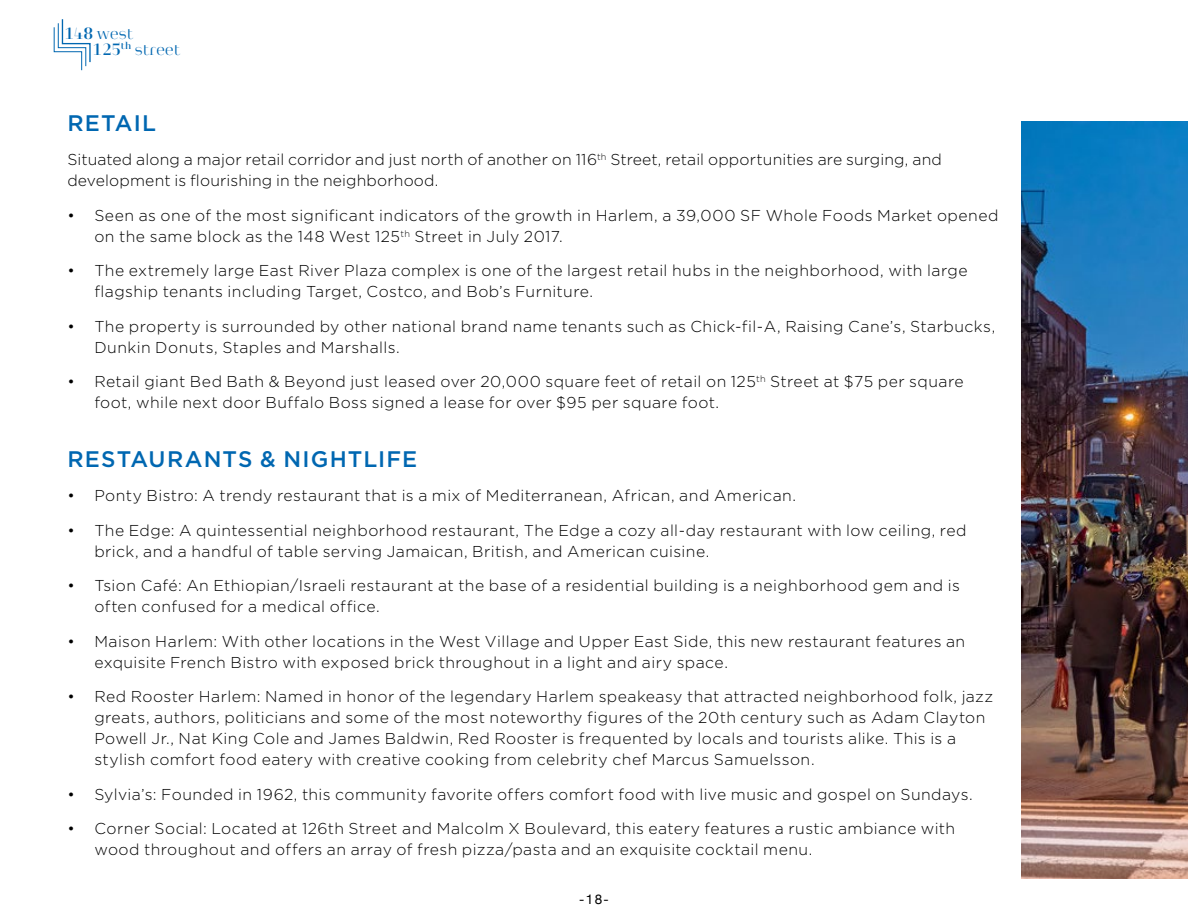
<style>
.page{position:relative;width:1188px;height:918px;background:#fff}
.page>*{position:absolute;margin:0;border:0;box-sizing:border-box;transform-origin:0 0}
.t1{font:500 22.5px "Gotham";letter-spacing:.05em;color:#0067b1}
.t2{font:300 17.55px/16.2px "Heimat Didone 14";letter-spacing:-.02em;color:#0067b1}
.t3{font:300 15.75px/21px "Gotham";letter-spacing:.025em;color:#000}
.t4{font:13.5px "Helvetica Neue";color:#000}
.s1{font-weight:600}
</style>
<div class="page">
<img style="left:1022px;top:122px;width:166px;height:756px">
<svg style="left:54px;top:19px;width:37px;height:52px"></svg>
<p class="t2" style="left:93px;top:25px;width:90px;text-indent:-28px"><span class="s1">148</span> west<br><span class="s1">125</span><sup>th</sup> street</p>
<h1 class="t1" style="left:67px;top:108px;width:90px">RETAIL</h1>
<p class="t3" style="left:67px;top:149px;width:876px">Situated along a major retail corridor and just north of another on 116<sup>th</sup> Street, retail opportunities are surging, and development is flourishing in the neighborhood.</p>
<p class="t3" style="left:94px;top:204px;width:906px;text-indent:-27px">• Seen as one of the most significant indicators of the growth in Harlem, a 39,000 SF Whole Foods Market opened on the same block as the 148 West 125<sup>th</sup> Street in July 2017.</p>
<p class="t3" style="left:94px;top:260px;width:875px;text-indent:-27px">• The extremely large East River Plaza complex is one of the largest retail hubs in the neighborhood, with large flagship tenants including Target, Costco, and Bob’s Furniture.</p>
<p class="t3" style="left:94px;top:315px;width:902px;text-indent:-27px">• The property is surrounded by other national brand name tenants such as Chick-fil-A, Raising Cane’s, Starbucks,<br>Dunkin Donuts, Staples and Marshalls.</p>
<p class="t3" style="left:94px;top:371px;width:871px;text-indent:-27px">• Retail giant Bed Bath &amp; Beyond just leased over 20,000 square feet of retail on 125<sup>th</sup> Street at $75 per square foot, while next door Buffalo Boss signed a lease for over $95 per square foot.</p>
<h1 class="t1" style="left:67px;top:444px;width:351px">RESTAURANTS &amp; NIGHTLIFE</h1>
<p class="t3" style="left:67px;top:485px;width:730px">• Ponty Bistro: A trendy restaurant that is a mix of Mediterranean, African, and American.</p>
<p class="t3" style="left:94px;top:519px;width:874px;text-indent:-27px">• The Edge: A quintessential neighborhood restaurant, The Edge a cozy all-day restaurant with low ceiling, red brick, and a handful of table serving Jamaican, British, and American cuisine.</p>
<p class="t3" style="left:94px;top:575px;width:867px;text-indent:-27px">• Tsion Café: An Ethiopian/Israeli restaurant at the base of a residential building is a neighborhood gem and is often confused for a medical office.</p>
<p class="t3" style="left:94px;top:630px;width:872px;text-indent:-27px">• Maison Harlem: With other locations in the West Village and Upper East Side, this new restaurant features an exquisite French Bistro with exposed brick throughout in a light and airy space.</p>
<p class="t3" style="left:94px;top:686px;width:900px;text-indent:-27px">• Red Rooster Harlem: Named in honor of the legendary Harlem speakeasy that attracted neighborhood folk, jazz greats, authors, politicians and some of the most noteworthy figures of the 20th century such as Adam Clayton Powell Jr., Nat King Cole and James Baldwin, Red Rooster is frequented by locals and tourists alike. This is a stylish comfort food eatery with creative cooking from celebrity chef Marcus Samuelsson.</p>
<p class="t3" style="left:67px;top:783px;width:907px">• Sylvia’s: Founded in 1962, this community favorite offers comfort food with live music and gospel on Sundays.</p>
<p class="t3" style="left:94px;top:818px;width:862px;text-indent:-27px">• Corner Social: Located at 126th Street and Malcolm X Boulevard, this eatery features a rustic ambiance with wood throughout and offers an array of fresh pizza/pasta and an exquisite cocktail menu.</p>
<p class="t4" style="left:579px;top:889px;width:31px">-18-</p>
</div>
